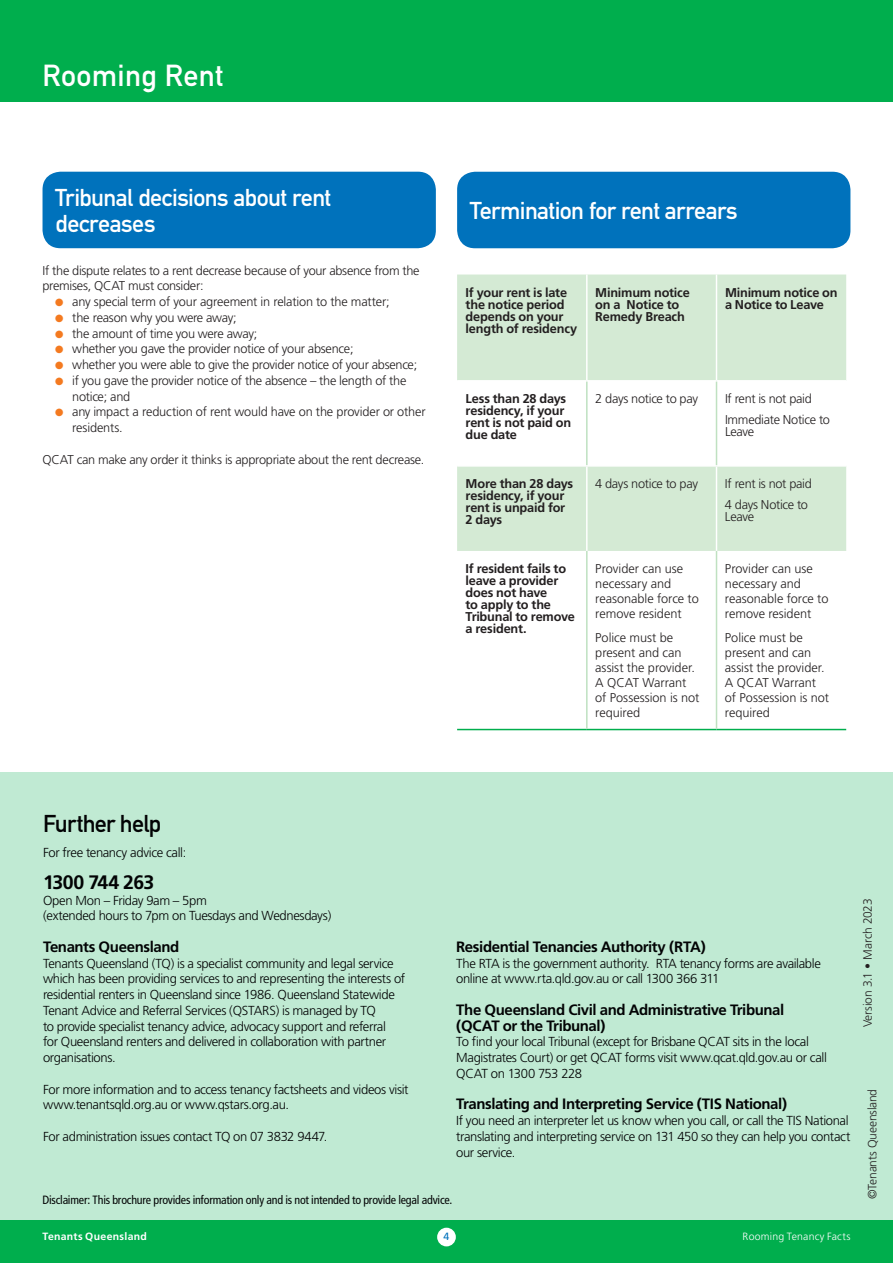
<style>
.page{position:relative;width:893px;height:1263px;background:#fff}
.page>*{position:absolute;margin:0;border:0;box-sizing:border-box;transform-origin:0 0}
.t1{font:30px "DIN Mittelschrift";letter-spacing:.01em;color:#fff}
.t2{font:24px/25.5px "DIN Mittelschrift";letter-spacing:-.025em;color:#fff}
.t3{font:24px "DIN Mittelschrift";letter-spacing:-.03em;color:#020304}
.t4{font:700 19.5px "Frutiger";letter-spacing:-.04em;color:#020304}
.t5{font:700 15px/15.8px "Frutiger";letter-spacing:-.03em;color:#020304}
.t6{font:300 13.05px/15.8px "Frutiger";letter-spacing:-.03em;color:#020304}
.t7{font:300 12.75px/15px "Frutiger";letter-spacing:-.02em;color:#231f20}
.t8{font:700 12.75px/12px "Frutiger";letter-spacing:-.015em;color:#231f20}
.t9{font:condensed 12px "Frutiger";letter-spacing:-.015em;color:#020304}
.t10{font:300 12px "Frutiger";letter-spacing:-.01em;color:#231f20}
.t11{font:300 10.5px "Frutiger";letter-spacing:.02em;color:#fff}
.t12{font:700 10.5px "Frutiger";letter-spacing:.03em;color:#fff}
.t13{font:10.5px "Frutiger";color:#0072bc}
.s1{color:#f47a20}
</style>
<div class="page">
<div style="left:0;top:772px;width:893px;height:465px;background:#c0ead3"></div>
<div style="left:43px;top:172px;width:393px;height:76px;background:#0072bc;border-radius:18px"></div>
<div style="left:457px;top:172px;width:393px;height:76px;background:#0072bc;border-radius:18px"></div>
<svg style="left:457px;top:274px;width:389px;height:277px;fill:#d4ead4"></svg>
<hr style="left:457px;top:729px;width:130px;height:1px;background:#00ae4d">
<hr style="left:587px;top:729px;width:129px;height:1px;background:#00ae4d">
<hr style="left:716px;top:729px;width:130px;height:1px;background:#00ae4d">
<hr style="left:586px;top:275px;width:2px;height:105px;background:#fff">
<hr style="left:716px;top:275px;width:1px;height:105px;background:#fff">
<hr style="left:457px;top:380px;width:130px;height:2px;background:#fff">
<hr style="left:587px;top:380px;width:129px;height:2px;background:#fff">
<hr style="left:716px;top:380px;width:130px;height:2px;background:#fff">
<hr style="left:457px;top:465px;width:130px;height:2px;background:#fff">
<hr style="left:587px;top:465px;width:129px;height:2px;background:#fff">
<hr style="left:586px;top:467px;width:2px;height:84px;background:#fff">
<hr style="left:716px;top:465px;width:130px;height:2px;background:#fff">
<hr style="left:716px;top:467px;width:1px;height:84px;background:#fff">
<hr style="left:586px;top:551px;width:2px;height:178px;background:#bfe1c1">
<hr style="left:716px;top:551px;width:1px;height:178px;background:#bfe1c1">
<hr style="left:586px;top:382px;width:2px;height:83px;background:#bfe1c1">
<hr style="left:716px;top:382px;width:1px;height:83px;background:#bfe1c1">
<div style="left:0;top:0;width:893px;height:102px;background:#00ae4d"></div>
<div style="left:0;top:1220px;width:893px;height:43px;background:#00ae4d"></div>
<div style="left:437px;top:1228px;width:19px;height:18px;background:#fff;border-radius:50%"></div>
<h1 class="t1" style="left:43px;top:57px;width:182px">Rooming Rent</h1>
<h2 class="t2" style="left:55px;top:185px;width:277px">Tribunal decisions about rent decreases</h2>
<p class="t7" style="left:43px;top:262px;width:379px;line-height:15.8px">If the dispute relates to a rent decrease because of your absence from the premises, QCAT must consider:</p>
<p class="t7" style="left:55px;top:294px;width:336px"><span class="s1">●</span> any special term of your agreement in relation to the matter;</p>
<p class="t7" style="left:55px;top:310px;width:183px"><span class="s1">●</span> the reason why you were away;</p>
<p class="t7" style="left:55px;top:326px;width:204px"><span class="s1">●</span> the amount of time you were away;</p>
<p class="t7" style="left:55px;top:342px;width:300px"><span class="s1">●</span> whether you gave the provider notice of your absence;</p>
<p class="t7" style="left:55px;top:357px;width:364px"><span class="s1">●</span> whether you were able to give the provider notice of your absence;</p>
<p class="t7" style="left:72px;top:373px;width:336px;line-height:15.8px;text-indent:-17px"><span class="s1">●</span> if you gave the provider notice of the absence – the length of the notice; and</p>
<p class="t7" style="left:72px;top:404px;width:355px;line-height:15.8px;text-indent:-17px"><span class="s1">●</span> any impact a reduction of rent would have on the provider or other residents.</p>
<p class="t7" style="left:43px;top:452px;width:383px">QCAT can make any order it thinks is appropriate about the rent decrease.</p>
<h2 class="t2" style="left:470px;top:198px;width:269px">Termination for rent arrears</h2>
<p class="t8" style="left:466px;top:286px;width:113px">If your rent is late the notice period depends on your length of residency</p>
<p class="t8" style="left:595px;top:286px;width:96px">Minimum notice on a Notice to<br>Remedy Breach</p>
<p class="t8" style="left:725px;top:286px;width:114px">Minimum notice on a Notice to Leave</p>
<p class="t8" style="left:466px;top:393px;width:107px">Less than 28 days residency, if your rent is not paid on due date</p>
<p class="t7" style="left:595px;top:391px;width:104px">2 days notice to pay</p>
<p class="t7" style="left:725px;top:389px;width:106px;line-height:20.5px">If rent is not paid<br>Immediate Notice to</p>
<p class="t7" style="left:725px;top:424px;width:31px">Leave</p>
<p class="t8" style="left:466px;top:478px;width:109px">More than 28 days residency, if your rent is unpaid for<br>2 days</p>
<p class="t7" style="left:595px;top:476px;width:104px">4 days notice to pay</p>
<p class="t7" style="left:725px;top:474px;width:88px;line-height:20.5px">If rent is not paid<br>4 days Notice to</p>
<p class="t7" style="left:725px;top:509px;width:31px">Leave</p>
<p class="t8" style="left:466px;top:563px;width:111px">If resident fails to leave a provider does not have<br>to apply to the<br>Tribunal to remove a resident.</p>
<p class="t7" style="left:595px;top:561px;width:105px">Provider can use necessary and reasonable force to remove resident</p>
<p class="t7" style="left:595px;top:630px;width:106px">Police must be present and can assist the provider.<br>A QCAT Warrant of Possession is not required</p>
<p class="t7" style="left:725px;top:561px;width:105px">Provider can use necessary and reasonable force to remove resident</p>
<p class="t7" style="left:725px;top:630px;width:106px">Police must be present and can assist the provider.<br>A QCAT Warrant of Possession is not required</p>
<h2 class="t3" style="left:43px;top:809px;width:120px">Further help</h2>
<p class="t6" style="left:43px;top:845px;width:145px">For free tenancy advice call:</p>
<h3 class="t4" style="left:43px;top:871px;width:113px">1300 744 263</h3>
<p class="t6" style="left:43px;top:892px;width:290px">Open Mon – Friday 9am – 5pm<br>(extended hours to 7pm on Tuesdays and Wednesdays)</p>
<p class="t5" style="left:43px;top:939px;width:138px">Tenants Queensland</p>
<p class="t6" style="left:43px;top:955px;width:364px">Tenants Queensland (TQ) is a specialist community and legal service which has been providing services to and representing the interests of residential renters in Queensland since 1986. Queensland Statewide Tenant Advice and Referral Services (QSTARS) is managed by TQ<br>to provide specialist tenancy advice, advocacy support and referral<br>for Queensland renters and delivered in collaboration with partner organisations.</p>
<p class="t6" style="left:43px;top:1081px;width:367px">For more information and to access tenancy factsheets and videos visit www.tenantsqld.org.au or www.qstars.org.au.</p>
<p class="t6" style="left:43px;top:1129px;width:286px">For administration issues contact TQ on 07 3832 9447.</p>
<p class="t5" style="left:456px;top:939px;width:251px">Residential Tenancies Authority (RTA)</p>
<p class="t6" style="left:456px;top:955px;width:366px">The RTA is the government authority. RTA tenancy forms are available online at www.rta.qld.gov.au or call 1300 366 311</p>
<p class="t5" style="left:456px;top:1002px;width:330px">The Queensland Civil and Administrative Tribunal (QCAT or the Tribunal)</p>
<p class="t6" style="left:456px;top:1034px;width:372px">To find your local Tribunal (except for Brisbane QCAT sits in the local<br>Magistrates Court) or get QCAT forms visit www.qcat.qld.gov.au or call<br>QCAT on 1300 753 228</p>
<p class="t5" style="left:456px;top:1096px;width:332px">Translating and Interpreting Service (TIS National)</p>
<p class="t6" style="left:456px;top:1113px;width:396px">If you need an interpreter let us know when you call, or call the TIS National translating and interpreting service on 131 450 so they can help you contact our service.</p>
<p class="t9" style="left:43px;top:1193px;width:411px">Disclaimer: This brochure provides information only and is not intended to provide legal advice.</p>
<p class="t12" style="left:43px;top:1231px;width:106px">Tenants Queensland</p>
<p class="t13" style="left:444px;top:1231px;width:7px">4</p>
<p class="t11" style="left:743px;top:1231px;width:109px">Rooming Tenancy Facts</p>
<p class="t10" style="left:861px;top:1027px;width:130px;rotate:-90deg">Version 3.1 • March 2023</p>
<p class="t10" style="left:865px;top:1199px;width:112px;rotate:-90deg">©Tenants Queensland</p>
</div>
